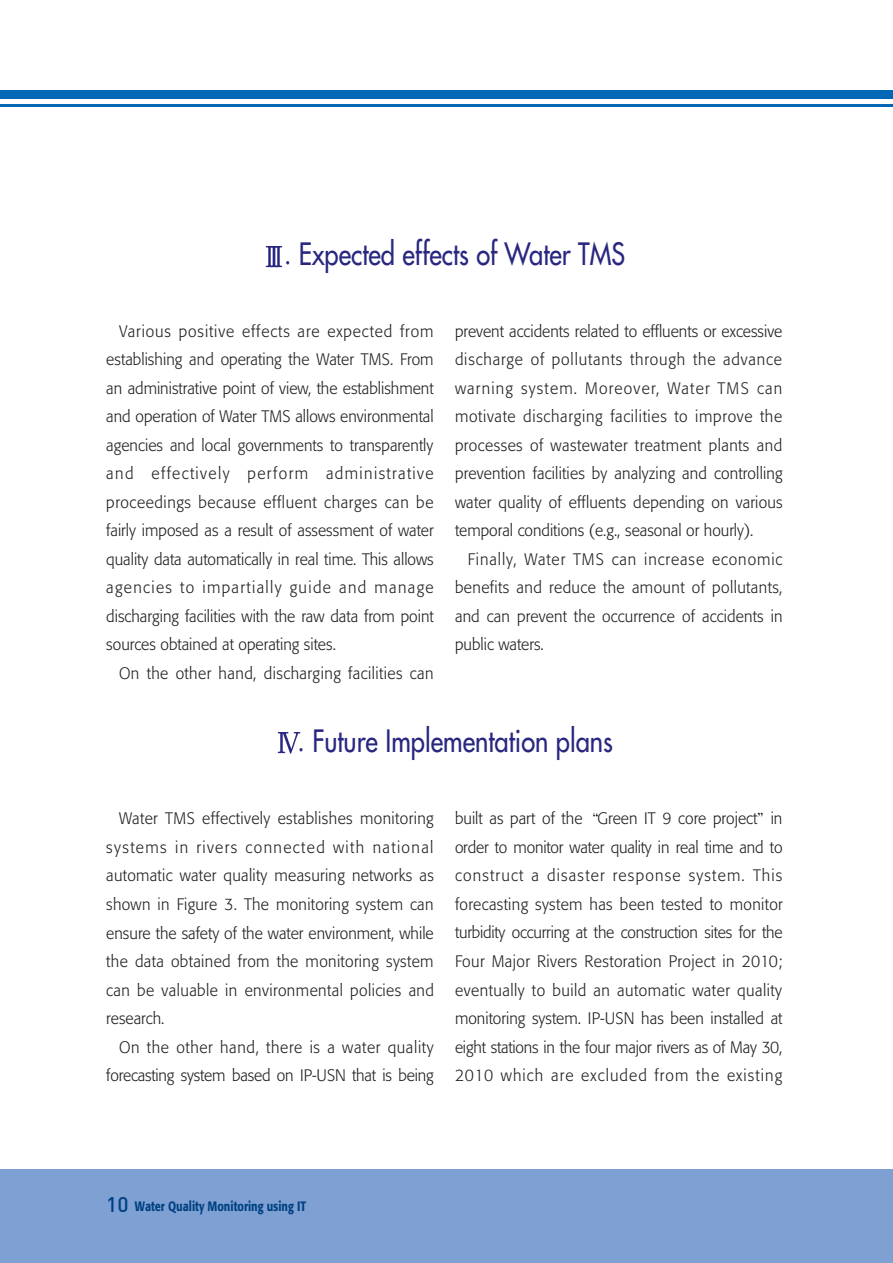
<style>
.page{position:relative;width:893px;height:1263px;background:#fff}
.page>*{position:absolute;margin:0;border:0;box-sizing:border-box;transform-origin:0 0}
.t1{font:30px "Futura";color:#292780;scale:.85 1}
.t2{font:300 16.5px/28.5px "Formata";letter-spacing:.01em;color:#231f20;text-align:justify;scale:.95 1}
.t3{font:300 16.5px/28.5px "Formata";letter-spacing:-.01em;color:#231f20;text-align:right;scale:.95 1}
.t4{font:500 13.5px "Formata";color:#014182;scale:.8 1}
.s1{font-family:"DIN";font-size:21px}
</style>
<div class="page">
<div style="left:0;top:1169px;width:892px;height:94px;background:#7ea0d3"></div>
<img style="left:593px;top:812px;width:5px;height:5px">
<img style="left:758px;top:812px;width:5px;height:5px">
<div style="left:0;top:90px;width:892px;height:8px;background:#0168b5"></div>
<hr style="left:0;top:104px;width:892px;height:3px;background:#0168b5">
<img style="left:277px;top:732px;width:3px;height:22px">
<img style="left:280px;top:732px;width:20px;height:22px">
<img style="left:265px;top:246px;width:18px;height:22px">
<img style="left:268px;top:246px;width:11px;height:22px">
<h1 class="t1" style="left:284px;top:239px;width:403px">. Expected effects of Water TMS</h1>
<p class="t2" style="left:106px;top:318px;width:346px;text-indent:13px">Various positive effects are expected from establishing and operating the Water TMS. From an administrative point of view, the establishment and operation of Water TMS allows environmental agencies and local governments to transparently and effectively perform administrative proceedings because effluent charges can be fairly imposed as a result of assessment of water quality data automatically in real time. This allows agencies to impartially guide and manage discharging facilities with the raw data from point sources obtained at operating sites.</p>
<p class="t2" style="left:119px;top:660px;width:333px">On the other hand, discharging facilities can</p>
<p class="t2" style="left:455px;top:318px;width:346px">prevent accidents related to effluents or excessive discharge of pollutants through the advance warning system. Moreover, Water TMS can motivate discharging facilities to improve the processes of wastewater treatment plants and prevention facilities by analyzing and controlling water quality of effluents depending on various temporal conditions (e.g., seasonal or hourly).</p>
<p class="t2" style="left:455px;top:546px;width:346px;text-indent:13px">Finally, Water TMS can increase economic benefits and reduce the amount of pollutants, and can prevent the occurrence of accidents in public waters.</p>
<h1 class="t1" style="left:298px;top:726px;width:372px">. Future Implementation plans</h1>
<p class="t2" style="left:106px;top:806px;width:346px;text-indent:13px">Water TMS effectively establishes monitoring systems in rivers connected with national automatic water quality measuring networks as shown in Figure 3. The monitoring system can ensure the safety of the water environment, while the data obtained from the monitoring system can be valuable in environmental policies and research.</p>
<p class="t3" style="left:106px;top:1034px;width:346px">On the other hand, there is a water quality forecasting system based on IP-USN that is being</p>
<p class="t2" style="left:455px;top:805px;width:346px">built as part of the Green IT 9 core project in order to monitor water quality in real time and to construct a disaster response system. This forecasting system has been tested to monitor turbidity occurring at the construction sites for the Four Major Rivers Restoration Project in 2010; eventually to build an automatic water quality monitoring system. IP-USN has been installed at eight stations in the four major rivers as of May 30, 2010 which are excluded from the existing</p>
<p class="t4" style="left:106px;top:1200px;width:251px"><span class="s1">10</span> Water Quality Monitoring using IT</p>
</div>
